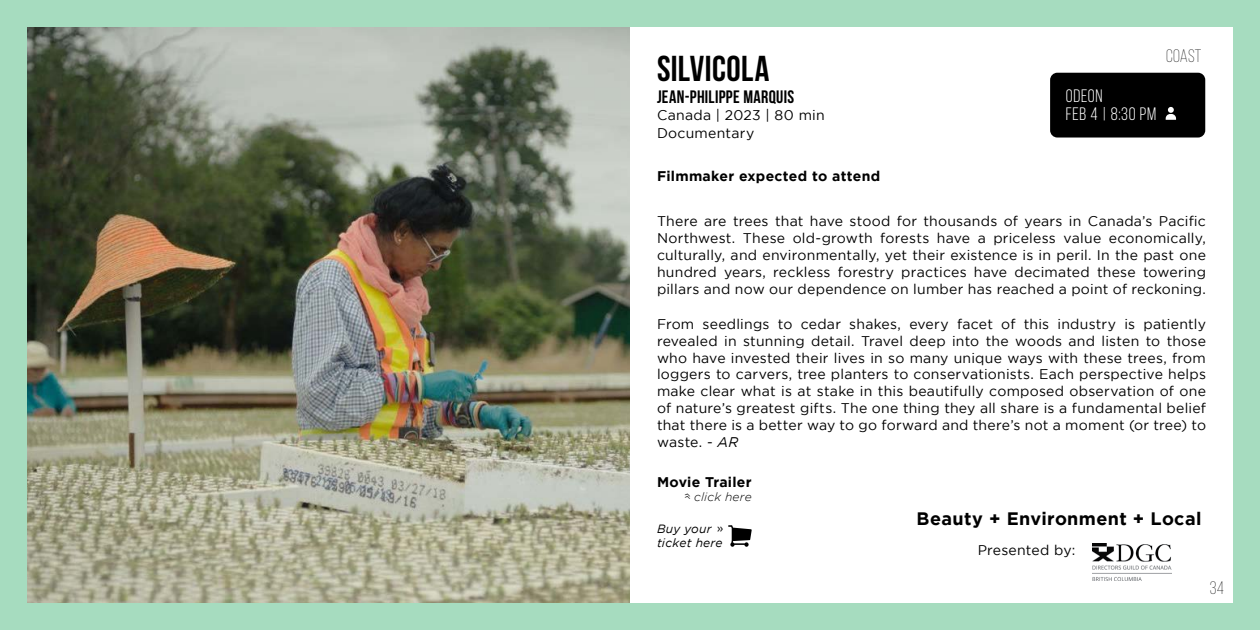
<style>
.page{position:relative;width:1260px;height:630px;background:#fff}
.page>*{position:absolute;margin:0;border:0;box-sizing:border-box;transform-origin:0 0}
.t1{font:700 36px "Bebas Neue";letter-spacing:.01em;color:#000}
.t2{font:700 18px "Gotham";letter-spacing:.02em;color:#000}
.t3{font:700 18px "Bebas Neue";letter-spacing:.02em;color:#000}
.t4{font:18px/18px "Bebas Neue";letter-spacing:.04em;color:#fff}
.t5{font:300 18px "Bebas Neue";letter-spacing:.005em;color:#000}
.t6{font:14px/16.8px "Gotham";letter-spacing:.02em;color:#000;text-align:justify}
.t7{font:700 14px "Gotham";letter-spacing:.02em;color:#000}
.t8{font:italic 12px/14.4px "Gotham";letter-spacing:.015em;color:#000}
.t9{font:italic 300 12px "Gotham";letter-spacing:.01em;color:#000}
.t10{font:12px "Gotham";color:#000}
.s1{font-style:italic}
</style>
<div class="page">
<img style="left:0;top:0;width:1260px;height:630px">
<svg style="left:1166px;top:107px;width:10px;height:13px"></svg>
<h1 class="t1" style="left:657px;top:49px;width:114px">SILVICOLA</h1>
<p class="t3" style="left:657px;top:87px;width:139px">JEAN-PHILIPPE MARQUIS</p>
<p class="t6" style="left:657px;top:106px;width:169px;line-height:17.7px">Canada | 2023 | 80 min<br>Documentary</p>
<p class="t7" style="left:657px;top:168px;width:225px">Filmmaker expected to attend</p>
<p class="t4" style="left:1066px;top:86px;width:92px">ODEON<br>FEB 4 | 8:30 PM</p>
<p class="t5" style="left:1166px;top:46px;width:37px">COAST</p>
<p class="t6" style="left:657px;top:213px;width:550px">There are trees that have stood for thousands of years in Canada’s Pacific Northwest. These old-growth forests have a priceless value economically, culturally, and environmentally, yet their existence is in peril. In the past one hundred years, reckless forestry practices have decimated these towering pillars and now our dependence on lumber has reached a point of reckoning.</p>
<p class="t6" style="left:657px;top:316px;width:551px">From seedlings to cedar shakes, every facet of this industry is patiently revealed in stunning detail. Travel deep into the woods and listen to those who have invested their lives in so many unique ways with these trees, from loggers to carvers, tree planters to conservationists. Each perspective helps make clear what is at stake in this beautifully composed observation of one of nature’s greatest gifts. The one thing they all share is a fundamental belief that there is a better way to go forward and there’s not a moment (or tree) to waste. - <span class="s1">AR</span></p>
<p class="t7" style="left:657px;top:474px;width:96px">Movie Trailer</p>
<p class="t9" style="left:694px;top:490px;width:59px">click here</p>
<p class="t9" style="left:695px;top:493px;width:8px;rotate:90deg">«</p>
<p class="t8" style="left:657px;top:521px;width:67px">Buy your ticket here</p>
<p class="t10" style="left:723px;top:537px;width:8px;rotate:-180deg">«</p>
<p class="t2" style="left:917px;top:508px;width:286px">Beauty + Environment + Local</p>
<p class="t6" style="left:978px;top:541px;width:99px">Presented by:</p>
<p class="t5" style="left:1210px;top:578px;width:16px">34</p>
</div>
